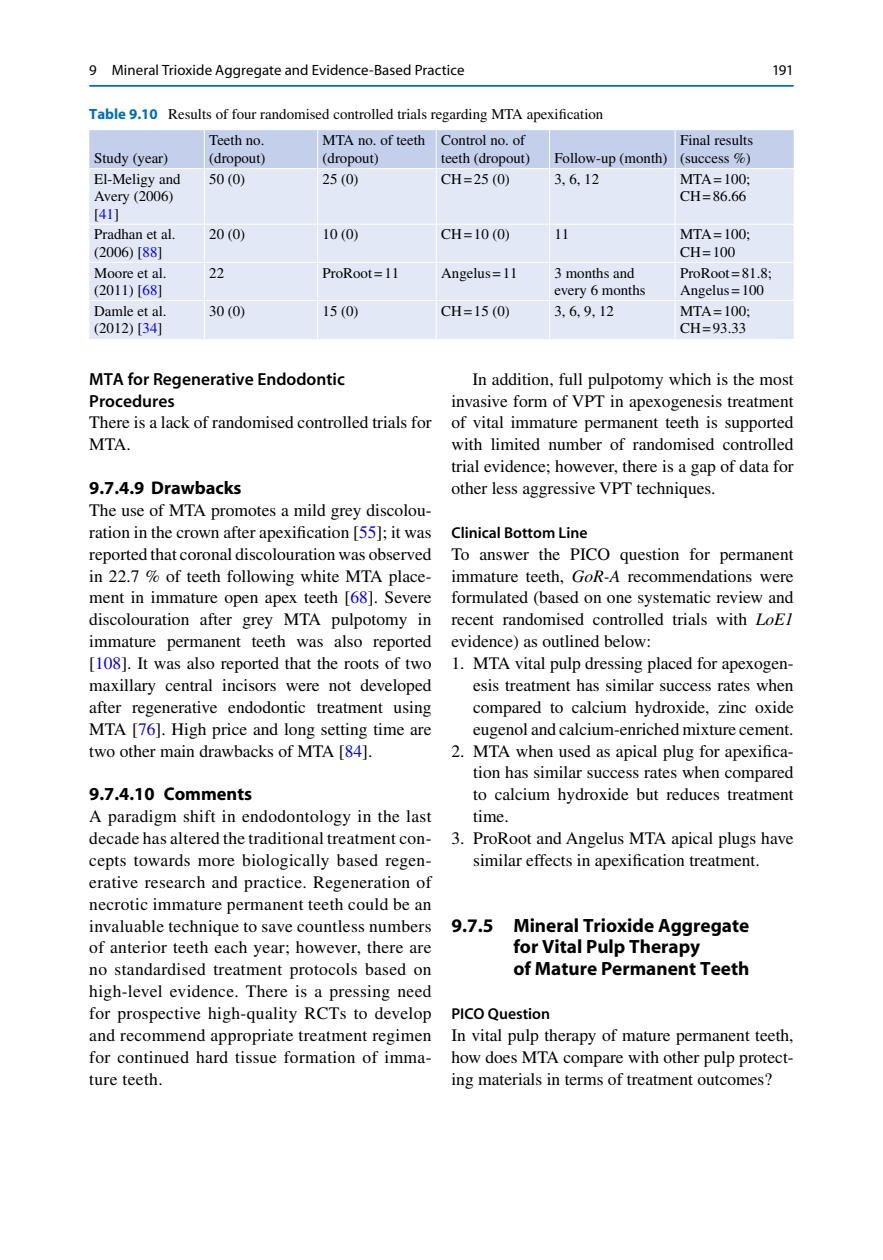
<style>
.page{position:relative;width:883px;height:1260px;background:#fff}
.page>*{position:absolute;margin:0;border:0;box-sizing:border-box;transform-origin:0 0}
.t1{font:700 19.25px/21.9px "Myriad";color:#000}
.t2{font:700 18.38px "Myriad";color:#000}
.t3{font:17.5px/21.9px "Times";color:#000;text-align:justify}
.t4{font:600 17.5px/21.9px "Myriad";color:#000}
.t5{font:600 15.75px "Myriad";color:#000}
.t6{font:14.88px/17.5px "Times";color:#000}
.t7{font:14.88px "Myriad";letter-spacing:.005em;color:#000}
.s1{font-family:"Myriad";font-weight:700;color:#006db6}
.s2{color:#0000fa}
.s3{font-style:italic}
</style>
<div class="page">
<div style="left:89px;top:130px;width:705px;height:38px;background:#c3cfeb"></div>
<div style="left:89px;top:169px;width:705px;height:170px;background:#e2e8f6"></div>
<hr style="left:204px;top:130px;width:1px;height:38px;background:#fff">
<hr style="left:317px;top:130px;width:1px;height:38px;background:#fff">
<hr style="left:436px;top:130px;width:1px;height:38px;background:#fff">
<hr style="left:549px;top:130px;width:1px;height:38px;background:#fff">
<hr style="left:675px;top:130px;width:1px;height:38px;background:#fff">
<hr style="left:204px;top:169px;width:1px;height:55px;background:#fff">
<hr style="left:317px;top:169px;width:1px;height:55px;background:#fff">
<hr style="left:436px;top:169px;width:1px;height:55px;background:#fff">
<hr style="left:549px;top:169px;width:1px;height:55px;background:#fff">
<hr style="left:675px;top:169px;width:1px;height:55px;background:#fff">
<hr style="left:89px;top:224px;width:229px;height:1px;background:#fff">
<hr style="left:204px;top:225px;width:1px;height:37px;background:#fff">
<hr style="left:318px;top:224px;width:118px;height:1px;background:#fff">
<hr style="left:317px;top:225px;width:1px;height:37px;background:#fff">
<hr style="left:436px;top:224px;width:114px;height:1px;background:#fff">
<hr style="left:436px;top:225px;width:1px;height:37px;background:#fff">
<hr style="left:550px;top:224px;width:125px;height:1px;background:#fff">
<hr style="left:549px;top:225px;width:1px;height:37px;background:#fff">
<hr style="left:675px;top:224px;width:119px;height:1px;background:#fff">
<hr style="left:675px;top:225px;width:1px;height:37px;background:#fff">
<hr style="left:89px;top:262px;width:229px;height:1px;background:#fff">
<hr style="left:204px;top:263px;width:1px;height:37px;background:#fff">
<hr style="left:318px;top:262px;width:118px;height:1px;background:#fff">
<hr style="left:317px;top:263px;width:1px;height:37px;background:#fff">
<hr style="left:436px;top:262px;width:114px;height:1px;background:#fff">
<hr style="left:436px;top:263px;width:1px;height:37px;background:#fff">
<hr style="left:550px;top:262px;width:125px;height:1px;background:#fff">
<hr style="left:549px;top:263px;width:1px;height:37px;background:#fff">
<hr style="left:675px;top:262px;width:119px;height:1px;background:#fff">
<hr style="left:675px;top:263px;width:1px;height:37px;background:#fff">
<hr style="left:550px;top:300px;width:125px;height:1px;background:#fff">
<hr style="left:436px;top:300px;width:114px;height:1px;background:#fff">
<hr style="left:549px;top:301px;width:1px;height:38px;background:#fff">
<hr style="left:318px;top:300px;width:118px;height:1px;background:#fff">
<hr style="left:436px;top:301px;width:1px;height:38px;background:#fff">
<hr style="left:204px;top:300px;width:114px;height:1px;background:#fff">
<hr style="left:317px;top:301px;width:1px;height:38px;background:#fff">
<hr style="left:675px;top:300px;width:119px;height:1px;background:#fff">
<hr style="left:675px;top:301px;width:1px;height:38px;background:#fff">
<hr style="left:89px;top:300px;width:115px;height:1px;background:#fff">
<hr style="left:204px;top:301px;width:1px;height:38px;background:#fff">
<hr style="left:89px;top:85px;width:705px;height:2px;background:#006db6">
<p class="t7" style="left:89px;top:64px;width:377px">9 Mineral Trioxide Aggregate and Evidence-Based Practice</p>
<p class="t6" style="left:89px;top:106px;width:516px"><span class="s1">Table 9.10</span> Results of four randomised controlled trials regarding MTA apexification</p>
<p class="t6" style="left:94px;top:150px;width:75px">Study (year)</p>
<p class="t6" style="left:209px;top:133px;width:58px">Teeth no. (dropout)</p>
<p class="t6" style="left:323px;top:133px;width:104px">MTA no. of teeth (dropout)</p>
<p class="t6" style="left:441px;top:133px;width:90px">Control no. of teeth (dropout)</p>
<p class="t6" style="left:555px;top:150px;width:115px">Follow-up (month)</p>
<p class="t6" style="left:680px;top:133px;width:75px">Final results (success %)</p>
<p class="t7" style="left:772px;top:64px;width:23px">191</p>
<p class="t6" style="left:94px;top:171px;width:88px">El-Meligy and<br>Avery (2006) [ <span class="s2">41</span> ]</p>
<p class="t6" style="left:209px;top:171px;width:37px">50 (0)</p>
<p class="t6" style="left:323px;top:171px;width:37px">25 (0)</p>
<p class="t6" style="left:441px;top:171px;width:70px">CH = 25 (0)</p>
<p class="t6" style="left:555px;top:171px;width:46px">3, 6, 12</p>
<p class="t6" style="left:680px;top:171px;width:72px">MTA = 100;<br>CH = 86.66</p>
<p class="t6" style="left:94px;top:227px;width:83px">Pradhan et al. (2006) [ <span class="s2">88</span> ]</p>
<p class="t6" style="left:209px;top:227px;width:37px">20 (0)</p>
<p class="t6" style="left:323px;top:227px;width:37px">10 (0)</p>
<p class="t6" style="left:441px;top:227px;width:70px">CH = 10 (0)</p>
<p class="t6" style="left:555px;top:227px;width:16px">11</p>
<p class="t6" style="left:680px;top:227px;width:72px">MTA = 100;<br>CH = 100</p>
<p class="t6" style="left:94px;top:265px;width:74px">Moore et al. (2011) [ <span class="s2">68</span> ]</p>
<p class="t6" style="left:209px;top:265px;width:16px">22</p>
<p class="t6" style="left:323px;top:265px;width:78px">ProRoot = 11</p>
<p class="t6" style="left:441px;top:265px;width:78px">Angelus = 11</p>
<p class="t6" style="left:555px;top:265px;width:93px">3 months and every 6 months</p>
<p class="t6" style="left:680px;top:265px;width:93px">ProRoot = 81.8;<br>Angelus = 100</p>
<p class="t6" style="left:94px;top:303px;width:74px">Damle et al. (2012) [ <span class="s2">34</span> ]</p>
<p class="t6" style="left:209px;top:303px;width:37px">30 (0)</p>
<p class="t6" style="left:323px;top:303px;width:37px">15 (0)</p>
<p class="t6" style="left:441px;top:303px;width:70px">CH = 15 (0)</p>
<p class="t6" style="left:555px;top:303px;width:61px">3, 6, 9, 12</p>
<p class="t6" style="left:680px;top:303px;width:72px">MTA = 100;<br>CH = 93.33</p>
<p class="t4" style="left:89px;top:369px;width:257px">MTA for Regenerative Endodontic<br>Procedures</p>
<p class="t3" style="left:89px;top:413px;width:344px">There is a lack of randomised controlled trials for<br>MTA.</p>
<p class="t2" style="left:89px;top:481px;width:154px">9.7.4.9 Drawbacks</p>
<p class="t3" style="left:89px;top:501px;width:344px">The use of MTA promotes a mild grey discolou&shy;ration in the crown after apexification [ <span class="s2">55</span> ]; it was reported that coronal discolouration was observed in 22.7 % of teeth following white MTA place&shy;ment in immature open apex teeth [ <span class="s2">68</span> ]. Severe discolouration after grey MTA pulpotomy in immature permanent teeth was also reported [ <span class="s2">108</span> ]. It was also reported that the roots of two maxillary central incisors were not developed after regenerative endodontic treatment using MTA [ <span class="s2">76</span> ]. High price and long setting time are two other main drawbacks of MTA [ <span class="s2">84</span> ].</p>
<p class="t2" style="left:89px;top:787px;width:164px">9.7.4.10 Comments</p>
<p class="t3" style="left:89px;top:807px;width:344px">A paradigm shift in endodontology in the last decade has altered the traditional treatment con&shy;cepts towards more biologically based regen&shy;erative research and practice. Regeneration of necrotic immature permanent teeth could be an invaluable technique to save countless numbers of anterior teeth each year; however, there are no standardised treatment protocols based on high- level evidence. There is a pressing need for prospective high-quality RCTs to develop and recommend appropriate treatment regimen for continued hard tissue formation of imma&shy;ture teeth.</p>
<p class="t3" style="left:451px;top:370px;width:344px;text-indent:21px">In addition, full pulpotomy which is the most invasive form of VPT in apexogenesis treatment of vital immature permanent teeth is supported with limited number of randomised controlled trial evidence; however, there is a gap of data for other less aggressive VPT techniques.</p>
<p class="t5" style="left:451px;top:527px;width:138px">Clinical Bottom Line</p>
<p class="t3" style="left:451px;top:545px;width:344px">To answer the PICO question for permanent immature teeth, <span class="s3">GoR-A</span> recommendations were formulated (based on one systematic review and recent randomised controlled trials with <span class="s3">LoE1 </span>evidence) as outlined below:</p>
<p class="t3" style="left:473px;top:654px;width:322px;text-indent:-22px">1. MTA vital pulp dressing placed for apexogen&shy;esis treatment has similar success rates when compared to calcium hydroxide, zinc oxide eugenol and calcium-enriched mixture cement.</p>
<p class="t3" style="left:473px;top:741px;width:322px;text-indent:-22px">2. MTA when used as apical plug for apexifica&shy;tion has similar success rates when compared to calcium hydroxide but reduces treatment time.</p>
<p class="t3" style="left:473px;top:829px;width:322px;text-indent:-22px">3. ProRoot and Angelus MTA apical plugs have similar effects in apexification treatment.</p>
<p class="t1" style="left:513px;top:916px;width:237px;text-indent:-62px">9.7.5 Mineral Trioxide Aggregate for Vital Pulp Therapy<br>of Mature Permanent Teeth</p>
<p class="t5" style="left:451px;top:1008px;width:100px">PICO Question</p>
<p class="t3" style="left:451px;top:1026px;width:344px">In vital pulp therapy of mature permanent teeth, how does MTA compare with other pulp protect&shy;ing materials in terms of treatment outcomes?</p>
</div>
